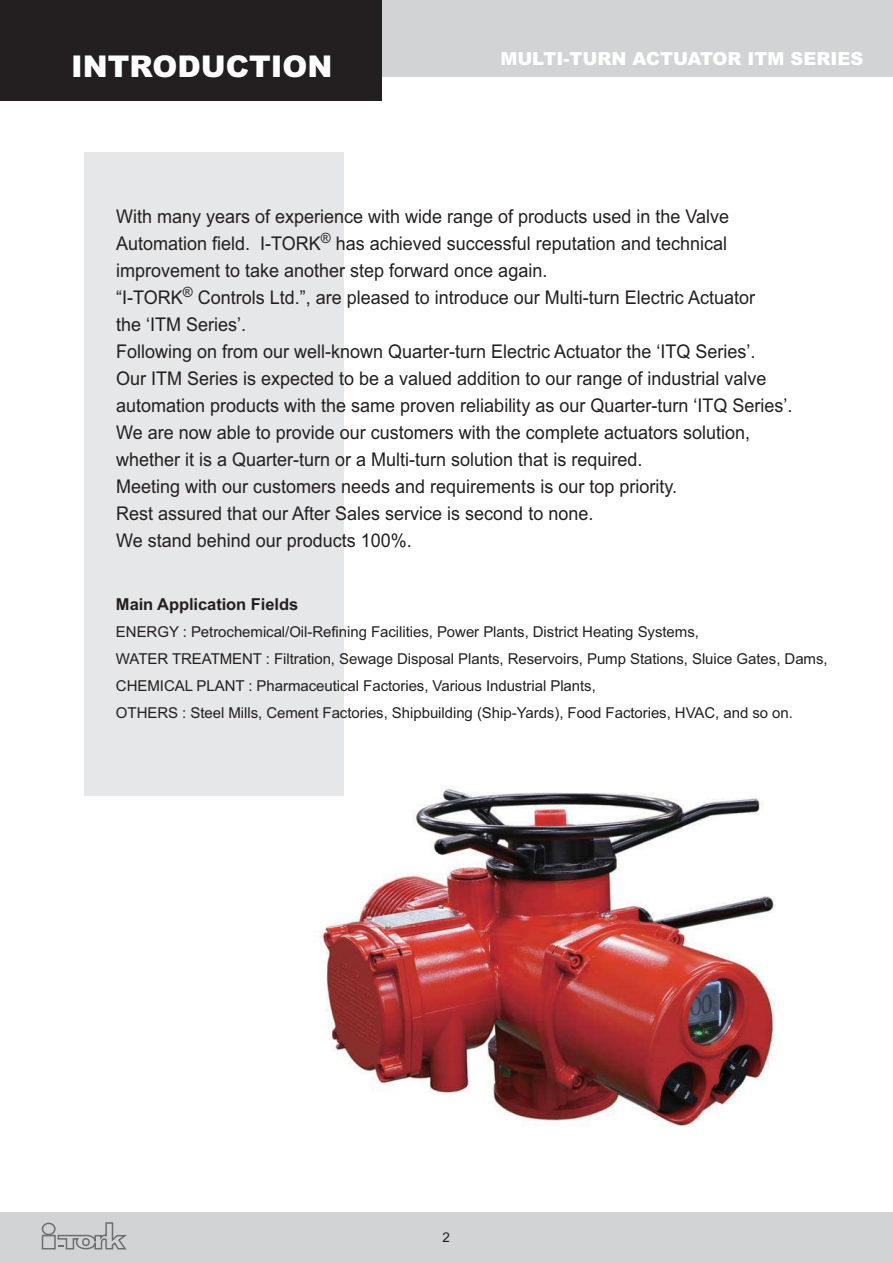
<style>
.page{position:relative;width:893px;height:1263px;background:#fff}
.page>*{position:absolute;margin:0;border:0;box-sizing:border-box;transform-origin:0 0}
.t1{font:900 30px "Arial";color:#fff}
.t2{font:18.9px/27px "Arial";color:#231f20;scale:.95 1}
.t3{font:900 18px "Arial";color:#fff}
.t4{font:700 16.5px "Arial";letter-spacing:-.005em;color:#231f20}
.t5{font:15px/27px "Arial";letter-spacing:-.005em;color:#231f20}
.t6{font:13.5px "Arial";color:#231f20}
</style>
<div class="page">
<img style="left:315px;top:787px;width:461px;height:340px">
<div style="left:84px;top:152px;width:260px;height:644px;background:#e6e7e8"></div>
<div style="left:0;top:0;width:893px;height:77px;background:#d1d3d4"></div>
<div style="left:0;top:1212px;width:893px;height:51px;background:#d1d3d4"></div>
<div style="left:42px;top:1235px;width:14px;height:14px;border:2px solid #6d6e70"></div>
<div style="left:42px;top:1222px;width:14px;height:13px;border:2px solid #6d6e70;border-radius:50%"></div>
<svg style="left:57px;top:1222px;width:70px;height:28px"></svg>
<div style="left:0;top:0;width:381px;height:100px;background:#231f20"></div>
<h1 class="t1" style="left:71px;top:56px;width:263px">INTRODUCTION</h1>
<p class="t3" style="left:500px;top:52px;width:365px">MULTI-TURN ACTUATOR ITM SERIES</p>
<p class="t2" style="left:116px;top:205px;width:713px">With many years of experience with wide range of products used in the Valve Automation field. I-TORK<sup>®</sup> has achieved successful reputation and technical improvement to take another step forward once again.<br>“I-TORK<sup>®</sup> Controls Ltd.”, are pleased to introduce our Multi-turn Electric Actuator<br>the ‘ITM Series’.<br>Following on from our well-known Quarter-turn Electric Actuator the ‘ITQ Series’.<br>Our ITM Series is expected to be a valued addition to our range of industrial valve automation products with the same proven reliability as our Quarter-turn ‘ITQ Series’.<br>We are now able to provide our customers with the complete actuators solution, whether it is a Quarter-turn or a Multi-turn solution that is required.<br>Meeting with our customers needs and requirements is our top priority.<br>Rest assured that our After Sales service is second to none.<br>We stand behind our products 100%.</p>
<p class="t4" style="left:116px;top:598px;width:184px">Main Application Fields</p>
<p class="t5" style="left:116px;top:620px;width:713px">ENERGY : Petrochemical/Oil-Refining Facilities, Power Plants, District Heating Systems,<br>WATER TREATMENT : Filtration, Sewage Disposal Plants, Reservoirs, Pump Stations, Sluice Gates, Dams, CHEMICAL PLANT : Pharmaceutical Factories, Various Industrial Plants,<br>OTHERS : Steel Mills, Cement Factories, Shipbuilding (Ship-Yards), Food Factories, HVAC, and so on.</p>
<p class="t6" style="left:443px;top:1232px;width:9px">2</p>
</div>
